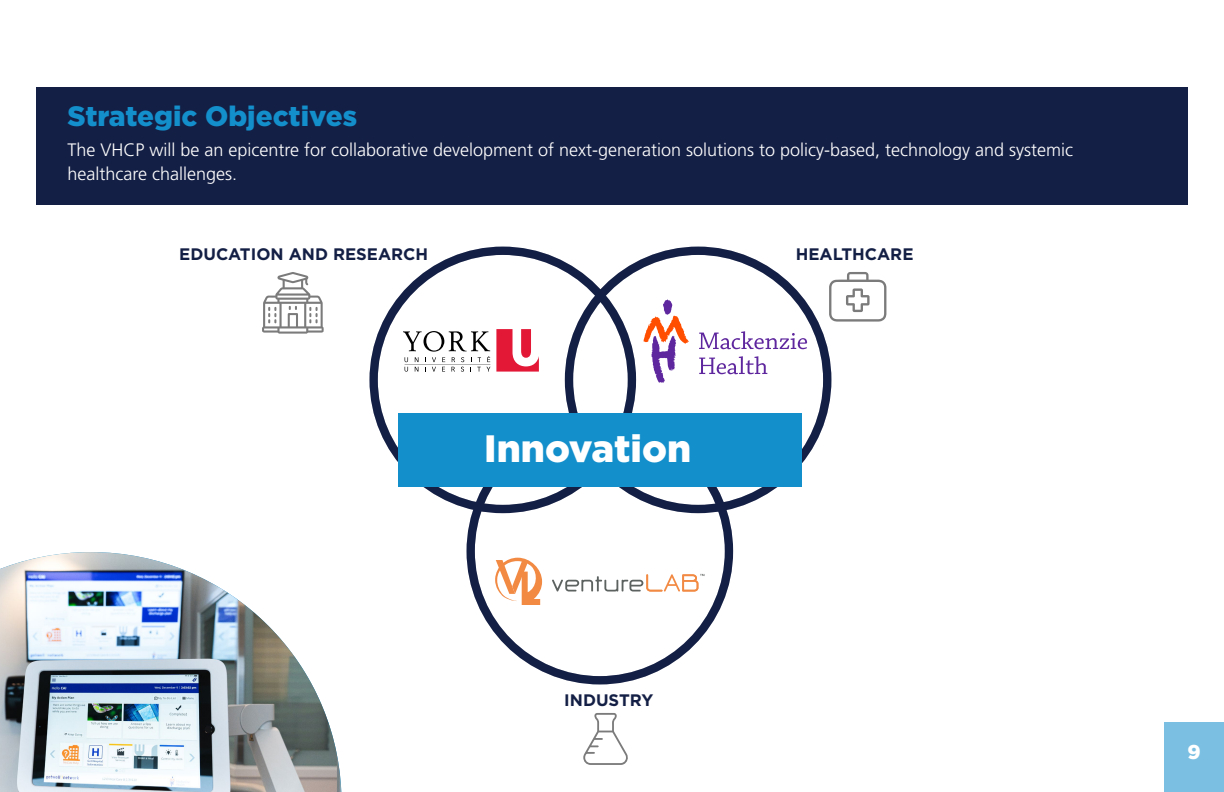
<style>
.page{position:relative;width:1224px;height:792px;background:#fff}
.page>*{position:absolute;margin:0;border:0;box-sizing:border-box;transform-origin:0 0}
.t1{font:900 38.1px "Gotham";color:#fff}
.t2{font:900 28px "Gotham";color:#138fcc}
.t3{font:900 20px "Gotham";color:#fff}
.t4{font:300 18px/24px "Frutiger LT Std";color:#fff}
.t5{font:700 16.7px "Gotham";color:#141f45}
</style>
<div class="page">
<div style="left:36px;top:87px;width:1152px;height:118px;background:#141f45"></div>
<svg style="left:495px;top:558px;width:47px;height:47px"></svg>
<svg style="left:552px;top:574px;width:153px;height:18px"></svg>
<svg style="left:643px;top:299px;width:46px;height:84px"></svg>
<svg style="left:699px;top:331px;width:108px;height:18px"></svg>
<svg style="left:699px;top:356px;width:68px;height:18px"></svg>
<svg style="left:404px;top:331px;width:86px;height:41px"></svg>
<svg style="left:496px;top:329px;width:43px;height:43px"></svg>
<div style="left:467px;top:418px;width:266px;height:266px;border:8px solid #141f45;border-radius:50%"></div>
<div style="left:370px;top:247px;width:266px;height:266px;border:8px solid #141f45;border-radius:50%"></div>
<div style="left:565px;top:247px;width:266px;height:266px;border:8px solid #141f45;border-radius:50%"></div>
<div style="left:398px;top:413px;width:404px;height:74px;background:#138fcc"></div>
<svg style="left:829px;top:272px;width:57px;height:50px"></svg>
<svg style="left:583px;top:713px;width:45px;height:52px"></svg>
<svg style="left:262px;top:272px;width:62px;height:62px"></svg>
<img style="left:0;top:552px;width:341px;height:240px">
<div style="left:1164px;top:722px;width:60px;height:70px;background:#7bc0e2"></div>
<p class="t2" style="left:68px;top:97px;width:291px">Strategic Objectives</p>
<p class="t4" style="left:68px;top:138px;width:1007px">The VHCP will be an epicentre for collaborative development of next-generation solutions to policy-based, technology and systemic healthcare challenges.</p>
<p class="t5" style="left:179px;top:243px;width:251px">EDUCATION AND RESEARCH</p>
<p class="t5" style="left:796px;top:243px;width:119px">HEALTHCARE</p>
<p class="t1" style="left:484px;top:422px;width:208px">Innovation</p>
<p class="t5" style="left:564px;top:689px;width:91px">INDUSTRY</p>
<p class="t3" style="left:1188px;top:738px;width:15px">9</p>
</div>
